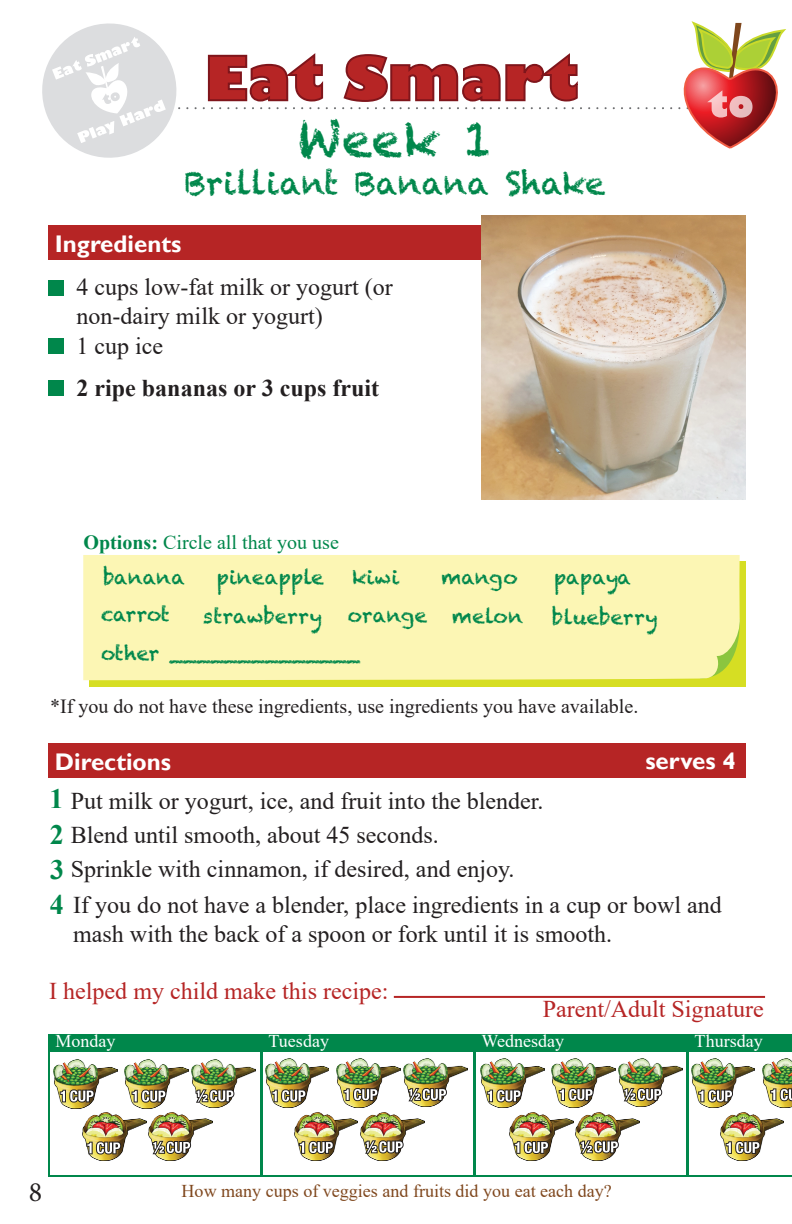
<style>
.page{position:relative;width:792px;height:1224px;background:#fff}
.page>*{position:absolute;margin:0;border:0;box-sizing:border-box;transform-origin:0 0}
.t1{font:48px "Chalkduster";color:#00874b}
.t2{font:32px "Chalkduster";color:#00874b}
.t3{font:700 28px/35.6px "Times New Roman";color:#00874b;text-align:justify}
.t4{font:28px "Minion Pro";color:#231f20}
.t5{font:24px/29.4px "Times New Roman";color:#231f20}
.t6{font:24px "Times New Roman";color:#b62525}
.t7{font:700 24px "Gill Sans";color:#fff}
.t8{font:700 24px "Times New Roman";color:#231f20}
.t9{font:20px/40px "Chalkduster";color:#00874b}
.t10{font:20px "Times New Roman";color:#231f20}
.t11{font:20px/35.2px "Times New Roman";color:#00874b}
.t12{font:18px "Times New Roman";color:#7f471d}
.t13{font:18px "Times New Roman";color:#fff}
.s1{font-weight:700}
.s2{font-family:"Chalkduster"}
</style>
<div class="page">
<div style="left:48px;top:225px;width:697px;height:35px;background:#b62525"></div>
<div style="left:48px;top:743px;width:697px;height:35px;background:#b62525"></div>
<div style="left:48px;top:280px;width:16px;height:16px;background:#00874b"></div>
<div style="left:48px;top:338px;width:16px;height:15px;background:#00874b"></div>
<div style="left:48px;top:380px;width:16px;height:15px;background:#00874b"></div>
<img style="left:482px;top:216px;width:263px;height:283px">
<div style="left:89px;top:561px;width:657px;height:125px;background:#d6de23"></div>
<div style="left:83px;top:555px;width:657px;height:125px;background:#fcf6b4"></div>
<svg style="left:42px;top:21px;width:744px;height:137px"></svg>
<hr style="left:394px;top:996px;width:371px;height:2px;background:#b62525">
<div style="left:48px;top:1034px;width:744px;height:143px;background:#00874b"></div>
<div style="left:50px;top:1052px;width:742px;height:123px;background:#fff"></div>
<hr style="left:260px;top:1051px;width:2px;height:125px;background:#00874b">
<hr style="left:473px;top:1051px;width:2px;height:125px;background:#00874b">
<hr style="left:686px;top:1051px;width:2px;height:125px;background:#00874b">
<img style="left:125px;top:1060px;width:64px;height:48px">
<img style="left:192px;top:1059px;width:64px;height:49px">
<img style="left:149px;top:1113px;width:64px;height:47px">
<img style="left:53px;top:1060px;width:64px;height:48px">
<img style="left:82px;top:1113px;width:64px;height:47px">
<img style="left:337px;top:1059px;width:63px;height:48px">
<img style="left:404px;top:1058px;width:63px;height:49px">
<img style="left:361px;top:1113px;width:64px;height:47px">
<img style="left:265px;top:1059px;width:64px;height:48px">
<img style="left:294px;top:1113px;width:64px;height:47px">
<img style="left:552px;top:1059px;width:64px;height:48px">
<img style="left:619px;top:1058px;width:64px;height:49px">
<img style="left:576px;top:1113px;width:64px;height:47px">
<img style="left:480px;top:1059px;width:64px;height:48px">
<img style="left:509px;top:1113px;width:64px;height:47px">
<img style="left:763px;top:1059px;width:29px;height:48px">
<img style="left:691px;top:1059px;width:64px;height:48px">
<img style="left:720px;top:1113px;width:64px;height:47px">
<svg style="left:151px;top:1139px;width:41px;height:17px"></svg>
<svg style="left:194px;top:1088px;width:42px;height:16px"></svg>
<svg style="left:59px;top:1088px;width:37px;height:16px"></svg>
<svg style="left:85px;top:1140px;width:38px;height:16px"></svg>
<svg style="left:131px;top:1088px;width:37px;height:16px"></svg>
<svg style="left:363px;top:1139px;width:42px;height:16px"></svg>
<svg style="left:407px;top:1086px;width:41px;height:17px"></svg>
<svg style="left:271px;top:1088px;width:37px;height:16px"></svg>
<svg style="left:298px;top:1139px;width:37px;height:17px"></svg>
<svg style="left:342px;top:1086px;width:38px;height:17px"></svg>
<svg style="left:579px;top:1139px;width:41px;height:16px"></svg>
<svg style="left:622px;top:1086px;width:42px;height:17px"></svg>
<svg style="left:486px;top:1088px;width:37px;height:16px"></svg>
<svg style="left:513px;top:1139px;width:37px;height:17px"></svg>
<svg style="left:558px;top:1086px;width:37px;height:17px"></svg>
<svg style="left:697px;top:1088px;width:37px;height:16px"></svg>
<svg style="left:725px;top:1139px;width:37px;height:17px"></svg>
<svg style="left:769px;top:1087px;width:23px;height:16px"></svg>
<p class="t1" style="left:298px;top:111px;width:196px">Week 1</p>
<p class="t2" style="left:185px;top:164px;width:422px">Brilliant Banana Shake</p>
<p class="t7" style="left:55px;top:230px;width:128px">Ingredients</p>
<p class="t5" style="left:76px;top:272px;width:318px">4 cups low-fat milk or yogurt (or non-dairy milk or yogurt)<br>1 cup ice</p>
<p class="t8" style="left:76px;top:370px;width:304px">2 ripe bananas or 3 cups fruit</p>
<p class="t11" style="left:103px;top:524px;width:237px;text-indent:-20px"><span class="s1">Options:</span> Circle all that you use <span class="s2">banana</span></p>
<p class="t9" style="left:101px;top:595px;width:70px">carrot</p>
<p class="t9" style="left:203px;top:596px;width:121px">strawberry</p>
<p class="t9" style="left:217px;top:557px;width:109px">pineapple</p>
<p class="t9" style="left:552px;top:557px;width:108px">papaya blueberry</p>
<p class="t9" style="left:351px;top:557px;width:50px">kiwi</p>
<p class="t9" style="left:441px;top:557px;width:78px">mango</p>
<p class="t9" style="left:348px;top:595px;width:177px">orange melon</p>
<p class="t9" style="left:101px;top:633px;width:261px">other ______________</p>
<p class="t10" style="left:50px;top:693px;width:590px">*If you do not have these ingredients, use ingredients you have available.</p>
<p class="t7" style="left:55px;top:747px;width:118px">Directions</p>
<p class="t7" style="left:645px;top:747px;width:92px">serves 4</p>
<p class="t3" style="left:50px;top:780px;width:16px">1<br>2<br>3</p>
<p class="t3" style="left:50px;top:886px;width:16px">4</p>
<p class="t5" style="left:71px;top:783px;width:474px;line-height:34.4px">Put milk or yogurt, ice, and fruit into the blender.<br>Blend until smooth, about 45 seconds.<br>Sprinkle with cinnamon, if desired, and enjoy.</p>
<p class="t5" style="left:73px;top:890px;width:650px;line-height:28.8px">If you do not have a blender, place ingredients in a cup or bowl and mash with the back of a spoon or fork until it is smooth.</p>
<p class="t6" style="left:49px;top:974px;width:341px">I helped my child make this recipe:</p>
<p class="t6" style="left:543px;top:992px;width:223px">Parent/Adult Signature</p>
<p class="t13" style="left:56px;top:1028px;width:62px">Monday</p>
<p class="t13" style="left:269px;top:1028px;width:62px">Tuesday</p>
<p class="t13" style="left:482px;top:1028px;width:84px">Wednesday</p>
<p class="t13" style="left:695px;top:1028px;width:70px">Thursday</p>
<p class="t4" style="left:29px;top:1173px;width:15px">8</p>
<p class="t12" style="left:182px;top:1178px;width:432px">How many cups of veggies and fruits did you eat each day?</p>
</div>
